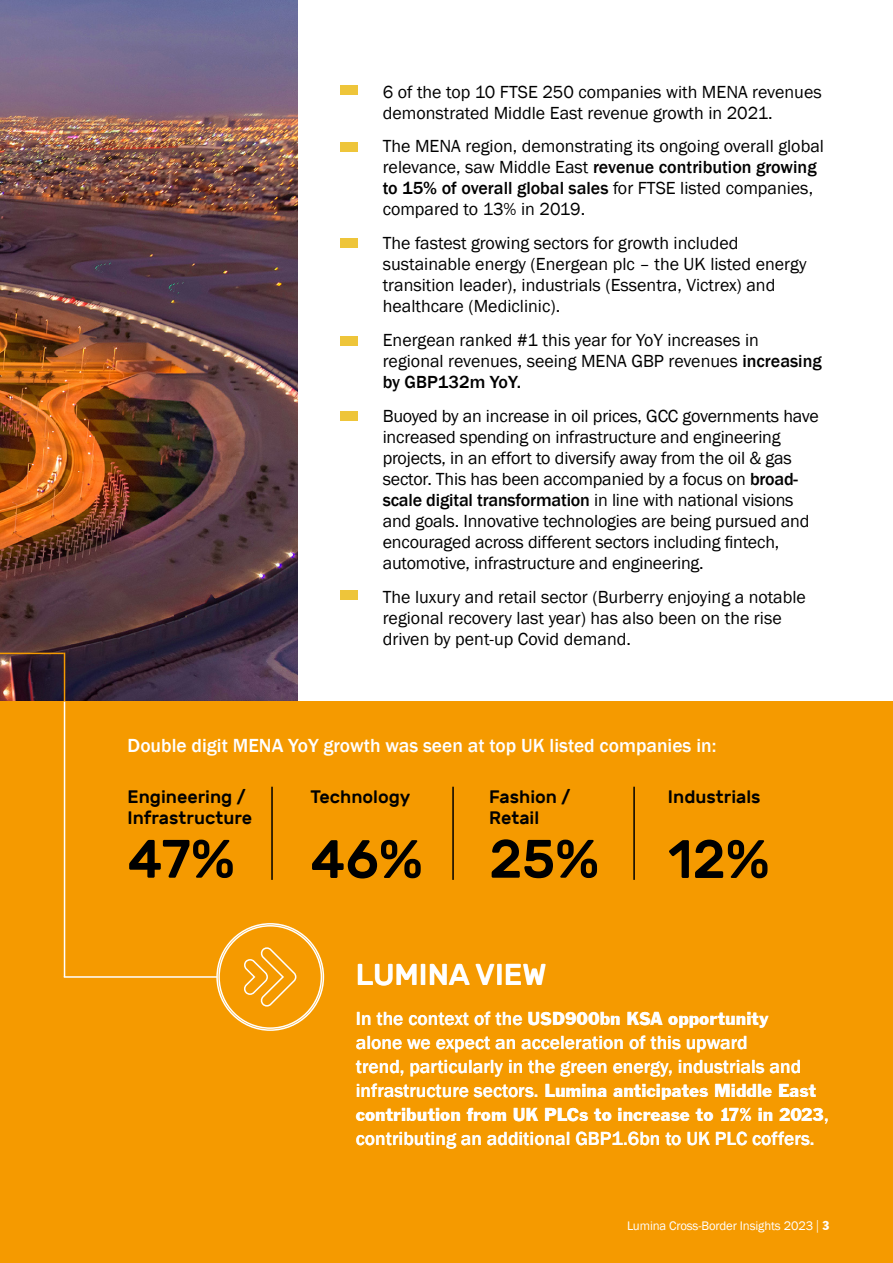
<style>
.page{position:relative;width:893px;height:1263px;background:#fff}
.page>*{position:absolute;margin:0;border:0;box-sizing:border-box;transform-origin:0 0}
.t1{font:500 54px "Rubik";color:#000}
.t2{font:500 30px "Rubik";color:#fff}
.t3{font:500 19.5px/24px "Franklin Gothic";color:#fff}
.t4{font:18px/21px "Franklin Gothic";color:#000}
.t5{font:500 18px/21px "Rubik";color:#000}
.t6{font:12.75px "Franklin Gothic";letter-spacing:-.01em;color:#fff}
.s1{font-weight:500}
.s2{font-weight:400}
.s3{font-family:"Helvetica Neue LT Std";font-weight:300}
.s4{font-family:"Franklin Gothic Condensed"}
</style>
<div class="page">
<img style="left:0;top:0;width:298px;height:702px">
<div style="left:0;top:702px;width:893px;height:561px;background:#f59a00"></div>
<hr style="left:64px;top:653px;width:1px;height:49px;background:#f59a00">
<hr style="left:64px;top:702px;width:1px;height:275px;background:#fff">
<hr style="left:271px;top:787px;width:2px;height:93px;background:#000">
<hr style="left:452px;top:787px;width:2px;height:93px;background:#000">
<hr style="left:633px;top:787px;width:2px;height:93px;background:#000">
<hr style="left:64px;top:976px;width:153px;height:2px;background:#fff">
<svg style="left:216px;top:923px;width:109px;height:108px"></svg>
<div style="left:340px;top:85px;width:17px;height:10px;background:#eec53a"></div>
<div style="left:340px;top:142px;width:17px;height:9px;background:#eec53a"></div>
<div style="left:340px;top:238px;width:17px;height:10px;background:#eec53a"></div>
<div style="left:340px;top:336px;width:17px;height:10px;background:#eec53a"></div>
<div style="left:340px;top:411px;width:17px;height:10px;background:#eec53a"></div>
<div style="left:340px;top:590px;width:17px;height:10px;background:#eec53a"></div>
<hr style="left:0;top:653px;width:64px;height:1px;background:#f59a00">
<p class="t4" style="left:383px;top:82px;width:440px">6 of the top 10 FTSE 250 companies with MENA revenues demonstrated Middle East revenue growth in 2021.</p>
<p class="t4" style="left:383px;top:136px;width:443px">The MENA region, demonstrating its ongoing overall global relevance, saw Middle East <span class="s1">revenue contribution growing to 15% of overall global sales</span> for FTSE listed companies, compared to 13% in 2019.</p>
<p class="t4" style="left:383px;top:233px;width:425px">The fastest growing sectors for growth included sustainable energy (Energean plc – the UK listed energy transition leader), industrials (Essentra, Victrex) and healthcare (Mediclinic).</p>
<p class="t4" style="left:383px;top:330px;width:441px">Energean ranked #1 this year for YoY increases in regional revenues, seeing MENA GBP revenues <span class="s1">increasing by GBP132m YoY.</span></p>
<p class="t4" style="left:383px;top:406px;width:438px">Buoyed by an increase in oil prices, GCC governments have increased spending on infrastructure and engineering projects, in an effort to diversify away from the oil &amp; gas sector. This has been accompanied by a focus on <span class="s1">broad&shy;scale digital transformation</span> in line with national visions and goals. Innovative technologies are being pursued and encouraged across different sectors including fintech, automotive, infrastructure and engineering.</p>
<p class="t4" style="left:383px;top:586px;width:425px">The luxury and retail sector (Burberry enjoying a notable regional recovery last year) has also been on the rise driven by pent-up Covid demand.</p>
<p class="t3" style="left:128px;top:733px;width:590px">Double digit MENA YoY growth was seen at top UK listed companies in:</p>
<p class="t5" style="left:128px;top:787px;width:126px">Engineering /<br>Infrastructure</p>
<h1 class="t1" style="left:128px;top:828px;width:109px">47%</h1>
<p class="t5" style="left:489px;top:787px;width:83px">Fashion /<br>Retail</p>
<h1 class="t1" style="left:489px;top:828px;width:111px">25%</h1>
<p class="t5" style="left:310px;top:787px;width:102px">Technology</p>
<h1 class="t1" style="left:310px;top:829px;width:114px">46%</h1>
<p class="t5" style="left:668px;top:787px;width:94px">Industrials</p>
<h1 class="t1" style="left:668px;top:829px;width:103px">12%</h1>
<h2 class="t2" style="left:356px;top:957px;width:192px">LUMINA VIEW</h2>
<p class="t3" style="left:356px;top:1007px;width:474px">In the context of the <span class="s2">USD900bn KSA opportunity<br></span>alone we expect an acceleration of this upward<br>trend, particularly in the green energy, industrials and infrastructure sectors. <span class="s2">Lumina anticipates Middle East contribution from UK PLCs to increase to 17% in 2023</span>, contributing an additional GBP1.6bn to UK PLC coffers.</p>
<p class="t6" style="left:627px;top:1218px;width:204px">Lumina Cross-Border Insights 2023 <span class="s3">|</span> <span class="s4">3</span></p>
</div>
